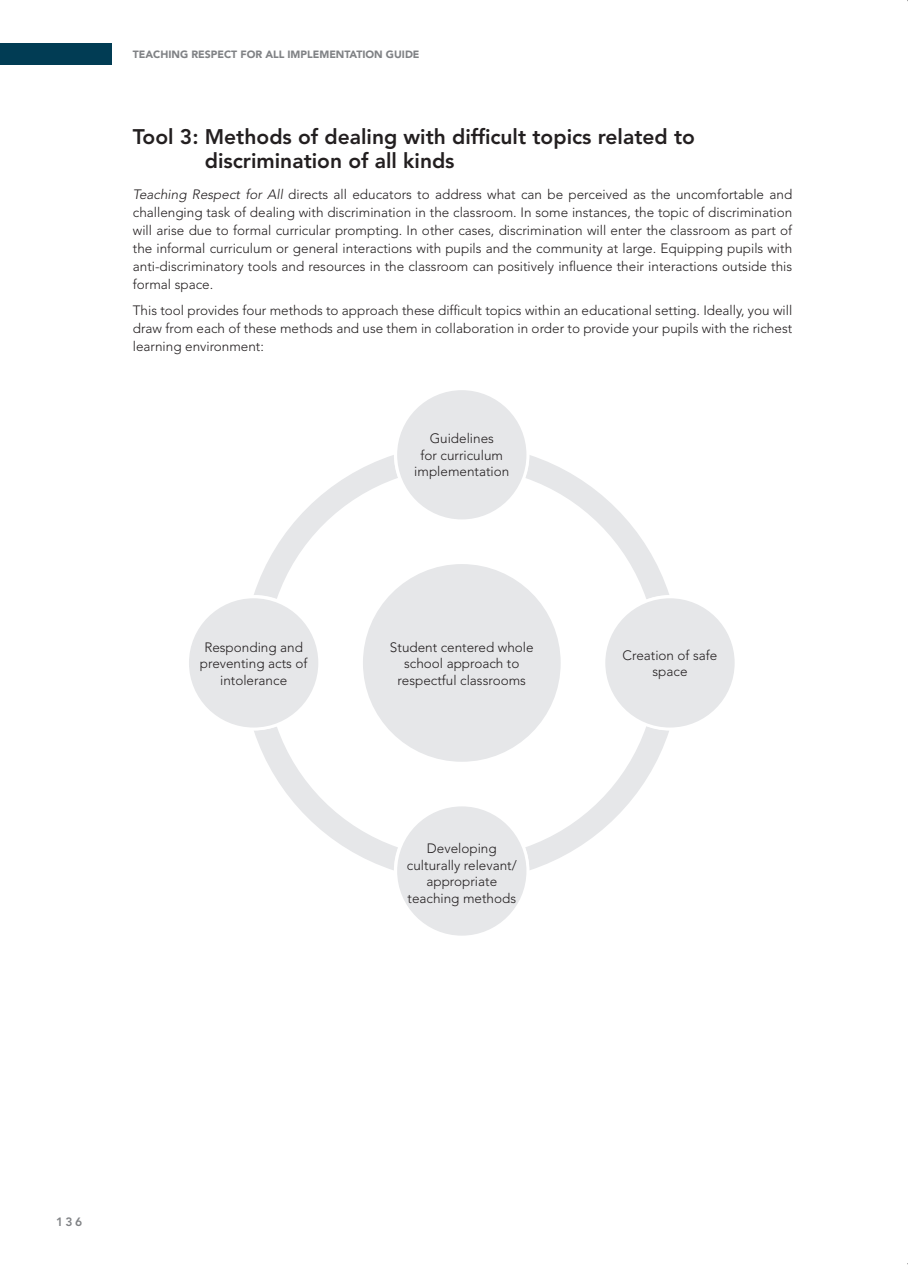
<style>
.page{position:relative;width:908px;height:1269px;background:#fff}
.page>*{position:absolute;margin:0;border:0;box-sizing:border-box;transform-origin:0 0}
.t1{font:800 21px/24px "Avenir LT Std";color:#231f20}
.t2{font:300 13.5px/16.5px "Avenir LT Std";color:#231f20;text-align:center}
.t3{font:800 12px "Avenir LT Std";color:#808285}
.t4{font:900 10.5px "Avenir LT Std";color:#808285}
.s1{font-style:italic}
</style>
<div class="page">
<div style="left:0;top:43px;width:112px;height:21px;background:#013c54"></div>
<svg style="left:254px;top:455px;width:144px;height:144px"></svg>
<svg style="left:525px;top:455px;width:144px;height:144px"></svg>
<svg style="left:254px;top:727px;width:144px;height:143px"></svg>
<svg style="left:525px;top:726px;width:144px;height:144px"></svg>
<div style="left:363px;top:564px;width:197px;height:198px;background:#e6e7e9;border-radius:50%"></div>
<div style="left:395px;top:389px;width:133px;height:132px;background:#e6e7e9;border-radius:50%"></div>
<div style="left:394px;top:387px;width:135px;height:135px;border:3px solid #fff;border-radius:50%"></div>
<div style="left:604px;top:597px;width:132px;height:132px;background:#e6e7e9;border-radius:50%"></div>
<div style="left:602px;top:595px;width:135px;height:135px;border:3px solid #fff;border-radius:50%"></div>
<div style="left:395px;top:805px;width:133px;height:132px;background:#e6e7e9;border-radius:50%"></div>
<div style="left:394px;top:803px;width:135px;height:135px;border:3px solid #fff;border-radius:50%"></div>
<div style="left:187px;top:597px;width:133px;height:132px;background:#e6e7e9;border-radius:50%"></div>
<div style="left:186px;top:595px;width:135px;height:135px;border:3px solid #fff;border-radius:50%"></div>
<p class="t4" style="left:133px;top:48px;width:288px">TEACHING RESPECT FOR ALL IMPLEMENTATION GUIDE</p>
<h1 class="t1" style="left:205px;top:125px;width:492px;text-indent:-72px">Tool 3: Methods of dealing with difficult topics related to discrimination of all kinds</h1>
<p class="t2" style="left:133px;top:185px;width:661px;line-height:18px;text-align:justify"><span class="s1">Teaching Respect for All</span> directs all educators to address what can be perceived as the uncomfortable and challenging task of dealing with discrimination in the classroom. In some instances, the topic of discrimination will arise due to formal curricular prompting. In other cases, discrimination will enter the classroom as part of the informal curriculum or general interactions with pupils and the community at large. Equipping pupils with anti-discriminatory tools and resources in the classroom can positively influence their interactions outside this formal space.</p>
<p class="t2" style="left:133px;top:302px;width:661px;line-height:18px;text-align:justify">This tool provides four methods to approach these difficult topics within an educational setting. Ideally, you will draw from each of these methods and use them in collaboration in order to provide your pupils with the richest learning environment:</p>
<p class="t2" style="left:200px;top:639px;width:109px">Responding and preventing acts of intolerance</p>
<p class="t2" style="left:414px;top:430px;width:97px">Guidelines<br>for curriculum implementation</p>
<p class="t2" style="left:390px;top:639px;width:145px">Student centered whole school approach to respectful classrooms</p>
<p class="t2" style="left:407px;top:840px;width:111px">Developing culturally relevant/ appropriate teaching methods</p>
<p class="t2" style="left:622px;top:647px;width:96px">Creation of safe space</p>
<p class="t3" style="left:56px;top:1214px;width:28px">136</p>
</div>
